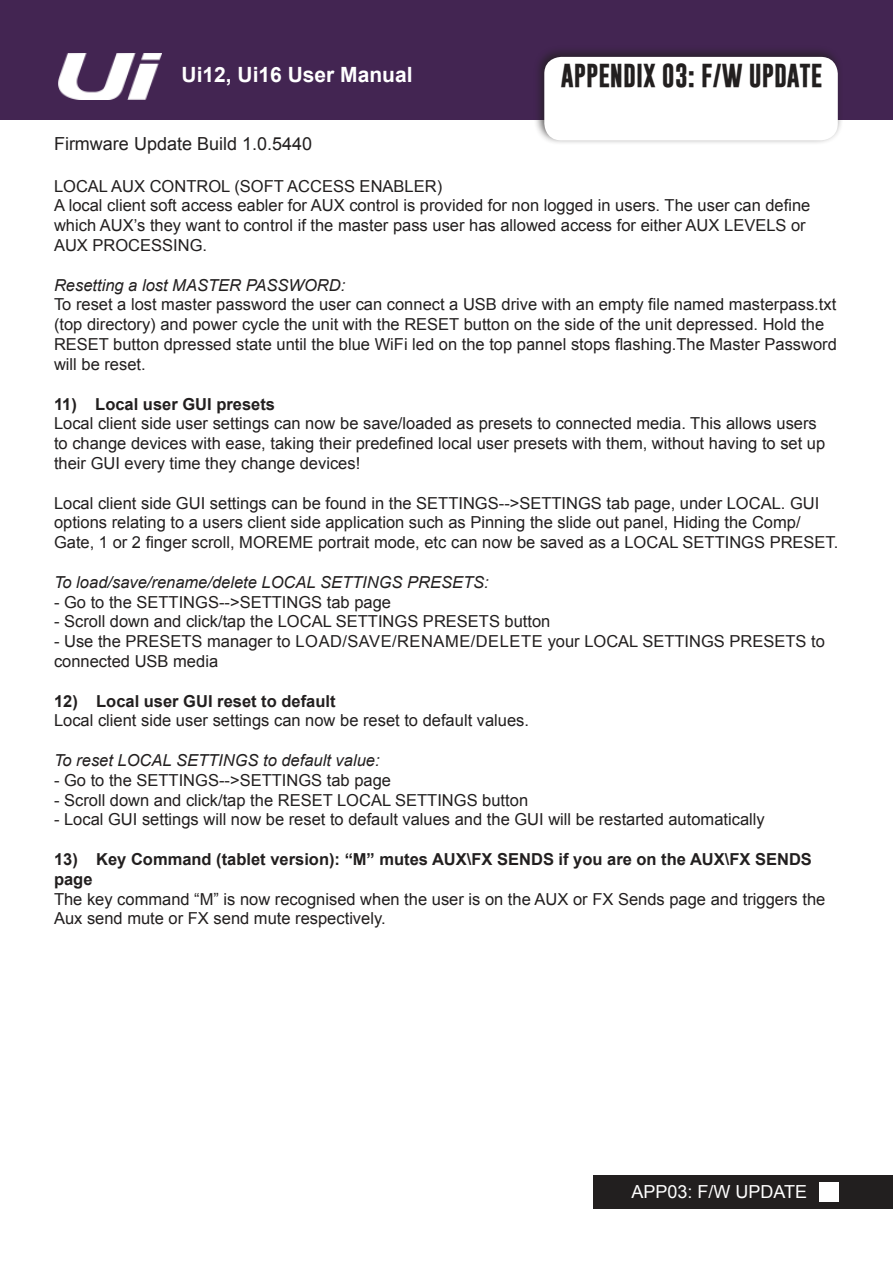
<style>
.page{position:relative;width:893px;height:1263px;background:#fff}
.page>*{position:absolute;margin:0;border:0;box-sizing:border-box;transform-origin:0 0}
.t1{font:700 24px "Gobold";color:#221f1f}
.t2{font:700 21px "Arial";color:#fff}
.t3{font:18px "Arial";color:#221f1f}
.t4{font:18px "Arial";color:#fff}
.t5{font:16.5px/19.8px "Arial";color:#221f1f}
.t6{font:700 16.5px/19.8px "Arial";color:#221f1f}
.t7{font:italic 16.5px "Arial";color:#221f1f}
</style>
<div class="page">
<div style="left:0;top:0;width:893px;height:119px;background:#432552"></div>
<div style="left:593px;top:1175px;width:300px;height:34px;background:#221f1f"></div>
<div style="left:533px;top:45px;width:310px;height:100px;background:#221f1f;opacity:.75"></div>
<div style="left:544px;top:57px;width:294px;height:83px;background:#fff;border-radius:17px"></div>
<div style="left:820px;top:1182px;width:19px;height:19px;background:#fff"></div>
<img style="left:59px;top:54px;width:103px;height:46px">
<p class="t2" style="left:182px;top:60px;width:233px">Ui12, Ui16 User Manual</p>
<h1 class="t1" style="left:561px;top:63px;width:263px">APPENDIX 03: F/W UPDATE</h1>
<p class="t3" style="left:54px;top:137px;width:260px">Firmware Update Build 1.0.5440</p>
<p class="t5" style="left:54px;top:177px;width:758px">LOCAL AUX CONTROL (SOFT ACCESS ENABLER)<br>A local client soft access eabler for AUX control is provided for non logged in users. The user can define which AUX’s they want to control if the master pass user has allowed access for either AUX LEVELS or AUX PROCESSING.</p>
<p class="t7" style="left:54px;top:279px;width:293px">Resetting a lost MASTER PASSWORD:</p>
<p class="t5" style="left:54px;top:295px;width:784px">To reset a lost master password the user can connect a USB drive with an empty file named masterpass.txt (top directory) and power cycle the unit with the RESET button on the side of the unit depressed. Hold the RESET button dpressed state until the blue WiFi led on the top pannel stops flashing.The Master Password will be reset.</p>
<p class="t6" style="left:54px;top:394px;width:223px">11) Local user GUI presets</p>
<p class="t5" style="left:54px;top:415px;width:773px">Local client side user settings can now be save/loaded as presets to connected media. This allows users to change devices with ease, taking their predefined local user presets with them, without having to set up their GUI every time they change devices!</p>
<p class="t5" style="left:54px;top:494px;width:786px">Local client side GUI settings can be found in the SETTINGS--&gt;SETTINGS tab page, under LOCAL. GUI options relating to a users client side application such as Pinning the slide out panel, Hiding the Comp/<br>Gate, 1 or 2 finger scroll, MOREME portrait mode, etc can now be saved as a LOCAL SETTINGS PRESET.</p>
<p class="t7" style="left:54px;top:576px;width:436px">To load/save/rename/delete LOCAL SETTINGS PRESETS:</p>
<p class="t5" style="left:54px;top:593px;width:339px">- Go to the SETTINGS--&gt;SETTINGS tab page</p>
<p class="t5" style="left:54px;top:613px;width:498px">- Scroll down and click/tap the LOCAL SETTINGS PRESETS button</p>
<p class="t5" style="left:54px;top:633px;width:772px">- Use the PRESETS manager to LOAD/SAVE/RENAME/DELETE your LOCAL SETTINGS PRESETS to connected USB media</p>
<p class="t6" style="left:54px;top:691px;width:283px">12) Local user GUI reset to default</p>
<p class="t5" style="left:54px;top:712px;width:477px">Local client side user settings can now be reset to default values.</p>
<p class="t7" style="left:54px;top:754px;width:327px">To reset LOCAL SETTINGS to default value:</p>
<p class="t5" style="left:54px;top:771px;width:339px">- Go to the SETTINGS--&gt;SETTINGS tab page</p>
<p class="t5" style="left:54px;top:791px;width:476px">- Scroll down and click/tap the RESET LOCAL SETTINGS button</p>
<p class="t5" style="left:54px;top:811px;width:712px">- Local GUI settings will now be reset to default values and the GUI will be restarted automatically</p>
<p class="t6" style="left:54px;top:849px;width:759px">13) Key Command (tablet version): “M” mutes AUX\FX SENDS if you are on the AUX\FX SENDS page</p>
<p class="t5" style="left:54px;top:890px;width:773px">The key command “M” is now recognised when the user is on the AUX or FX Sends page and triggers the<br>Aux send mute or FX send mute respectively.</p>
<p class="t4" style="left:631px;top:1185px;width:177px">APP03: F/W UPDATE</p>
</div>
